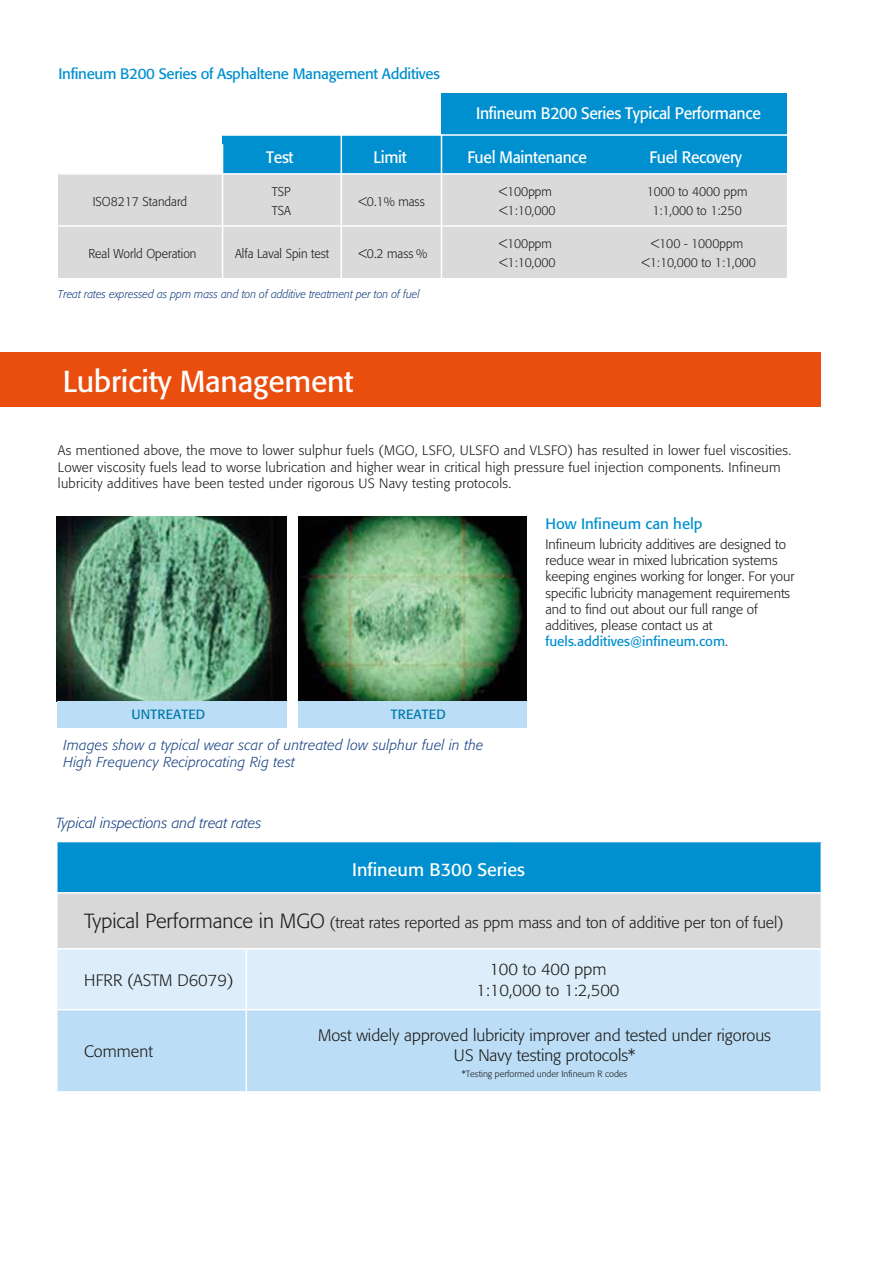
<style>
.page{position:relative;width:893px;height:1263px;background:#fff}
.page>*{position:absolute;margin:0;border:0;box-sizing:border-box;transform-origin:0 0}
.t1{font:30px "Formata";letter-spacing:-.01em;color:#fff}
.t2{font:18px "Formata";color:#fff}
.t3{font:16.5px "Formata";letter-spacing:-.02em;color:#fff;scale:.95 1}
.t4{font:300 16.35px/21.3px "Formata";color:#1d1d1b;text-align:center}
.t5{font:300 15.75px "Formata";color:#1d1d1b}
.t6{font:15px "Formata";letter-spacing:-.02em;color:#008fcf}
.t7{font:15px "Formata";color:#008fcf}
.t8{font:italic 300 14.55px "Formata";color:#194383}
.t9{font:italic 300 14.25px/17.1px "Formata";letter-spacing:.02em;color:#194383}
.t10{font:300 13.5px/16.2px "Formata";letter-spacing:.02em;color:#1d1d1b}
.t11{font:300 13.5px/16.2px "Formata";color:#1d1d1b}
.t12{font:13.35px "Formata";letter-spacing:.02em;color:#007aa9}
.t13{font:300 12.75px/18.9px "Formata";color:#1d1d1b;scale:.95 1}
.t14{font:italic 300 11.25px "Formata";color:#194383;scale:.95 1}
.t15{font:300 9px "Formata";color:#1d1d1b}
.s1{font-weight:400;color:#008fcf}
.s2{color:#1e1e1c}
.s3{font-size:20.25px}
</style>
<div class="page">
<div style="left:0;top:353px;width:820px;height:54px;background:#e94e0f"></div>
<img style="left:57px;top:516px;width:230px;height:186px">
<img style="left:298px;top:516px;width:229px;height:186px">
<div style="left:57px;top:702px;width:230px;height:26px;background:#bcddf6"></div>
<div style="left:298px;top:702px;width:229px;height:26px;background:#bcddf6"></div>
<div style="left:57px;top:892px;width:764px;height:57px;background:#d8d8d8"></div>
<div style="left:57px;top:841px;width:764px;height:52px;background:#008fcf"></div>
<div style="left:57px;top:949px;width:764px;height:60px;background:#ddeefa"></div>
<div style="left:57px;top:1010px;width:764px;height:81px;background:#bcddf6"></div>
<hr style="left:56px;top:841px;width:443px;height:1px;background:#fff">
<hr style="left:56px;top:842px;width:2px;height:50px;background:#fff">
<hr style="left:499px;top:841px;width:323px;height:1px;background:#fff">
<hr style="left:56px;top:892px;width:443px;height:1px;background:#fff">
<hr style="left:499px;top:892px;width:323px;height:1px;background:#fff">
<hr style="left:56px;top:893px;width:2px;height:55px;background:#fff">
<hr style="left:56px;top:948px;width:190px;height:1px;background:#fff">
<hr style="left:56px;top:950px;width:2px;height:59px;background:#fff">
<hr style="left:246px;top:948px;width:576px;height:1px;background:#fff">
<hr style="left:246px;top:950px;width:1px;height:59px;background:#fff">
<hr style="left:56px;top:1011px;width:2px;height:80px;background:#fff">
<hr style="left:246px;top:1011px;width:1px;height:80px;background:#fff">
<div style="left:59px;top:226px;width:728px;height:52px;background:#dadada"></div>
<div style="left:59px;top:174px;width:728px;height:52px;background:#dadada"></div>
<div style="left:441px;top:93px;width:346px;height:43px;background:#008fcf"></div>
<div style="left:223px;top:136px;width:564px;height:38px;background:#008fcf"></div>
<hr style="left:222px;top:134px;width:567px;height:2px;background:#fff">
<hr style="left:59px;top:173px;width:730px;height:2px;background:#fff">
<hr style="left:59px;top:225px;width:730px;height:2px;background:#fff">
<hr style="left:441px;top:134px;width:1px;height:144px;background:#fff">
<hr style="left:341px;top:134px;width:1px;height:144px;background:#fff">
<hr style="left:222px;top:144px;width:1px;height:144px;background:#fff">
<p class="t6" style="left:59px;top:64px;width:383px">Infineum B200 Series of Asphaltene Management Additives</p>
<p class="t3" style="left:476px;top:104px;width:301px">Infineum B200 Series Typical Performance</p>
<p class="t3" style="left:266px;top:147px;width:30px">Test</p>
<p class="t3" style="left:374px;top:147px;width:36px">Limit</p>
<p class="t3" style="left:467px;top:147px;width:127px">Fuel Maintenance</p>
<p class="t3" style="left:650px;top:147px;width:99px">Fuel Recovery</p>
<p class="t13" style="left:272px;top:182px;width:22px">TSP<br>TSA</p>
<p class="t13" style="left:499px;top:182px;width:57px">&lt;100ppm</p>
<p class="t13" style="left:647px;top:182px;width:108px">1000 to 4000 ppm</p>
<p class="t13" style="left:93px;top:192px;width:101px">ISO8217 Standard</p>
<p class="t13" style="left:359px;top:192px;width:71px">&lt;0.1% mass</p>
<p class="t13" style="left:499px;top:201px;width:61px">&lt;1:10,000</p>
<p class="t13" style="left:652px;top:201px;width:96px">1:1,000 to 1:250</p>
<p class="t13" style="left:88px;top:244px;width:115px">Real World Operation</p>
<p class="t13" style="left:235px;top:244px;width:101px">Alfa Laval Spin test</p>
<p class="t13" style="left:359px;top:244px;width:74px">&lt;0.2 mass %</p>
<p class="t14" style="left:58px;top:287px;width:382px">Treat rates expressed as ppm mass and ton of additive treatment per ton of fuel</p>
<h1 class="t1" style="left:63px;top:363px;width:292px">Lubricity Management</h1>
<p class="t13" style="left:499px;top:234px;width:57px">&lt;100ppm</p>
<p class="t13" style="left:651px;top:234px;width:98px">&lt;100 - 1000ppm</p>
<p class="t13" style="left:499px;top:253px;width:61px">&lt;1:10,000</p>
<p class="t13" style="left:642px;top:253px;width:122px">&lt;1:10,000 to 1:1,000</p>
<p class="t10" style="left:58px;top:443px;width:735px">As mentioned above, the move to lower sulphur fuels (MGO, LSFO, ULSFO and VLSFO) has resulted in lower fuel viscosities.<br>Lower viscosity fuels lead to worse lubrication and higher wear in critical high pressure fuel injection components. Infineum lubricity additives have been tested under rigorous US Navy testing protocols.</p>
<p class="t7" style="left:545px;top:515px;width:159px">How Infineum can help</p>
<p class="t11" style="left:545px;top:536px;width:251px">Infineum lubricity additives are designed to reduce wear in mixed lubrication systems keeping engines working for longer. For your specific lubricity management requirements and to find out about our full range of additives, please contact us at <span class="s1">fuels.additives@infineum.com</span><span class="s2">.</span></p>
<p class="t12" style="left:131px;top:706px;width:76px">UNTREATED</p>
<p class="t12" style="left:391px;top:706px;width:56px">TREATED</p>
<p class="t9" style="left:64px;top:736px;width:421px">Images show a typical wear scar of untreated low sulphur fuel in the<br>High Frequency Reciprocating Rig test</p>
<p class="t8" style="left:56px;top:815px;width:207px">Typical inspections and treat rates</p>
<h2 class="t2" style="left:352px;top:859px;width:174px">Infineum B300 Series</h2>
<p class="t5" style="left:84px;top:913px;width:701px"><span class="s3">Typical Performance in MGO</span> (treat rates reported as ppm mass and ton of additive per ton of fuel)</p>
<p class="t4" style="left:84px;top:970px;width:151px">HFRR (ASTM D6079)</p>
<p class="t4" style="left:476px;top:958px;width:145px">100 to 400 ppm<br>1:10,000 to 1:2,500</p>
<p class="t4" style="left:84px;top:1041px;width:70px">Comment</p>
<p class="t4" style="left:318px;top:1025px;width:455px;line-height:19.6px">Most widely approved lubricity improver and tested under rigorous<br>US Navy testing protocols*</p>
<p class="t15" style="left:462px;top:1069px;width:167px">*Testing performed under Infineum R codes</p>
</div>
